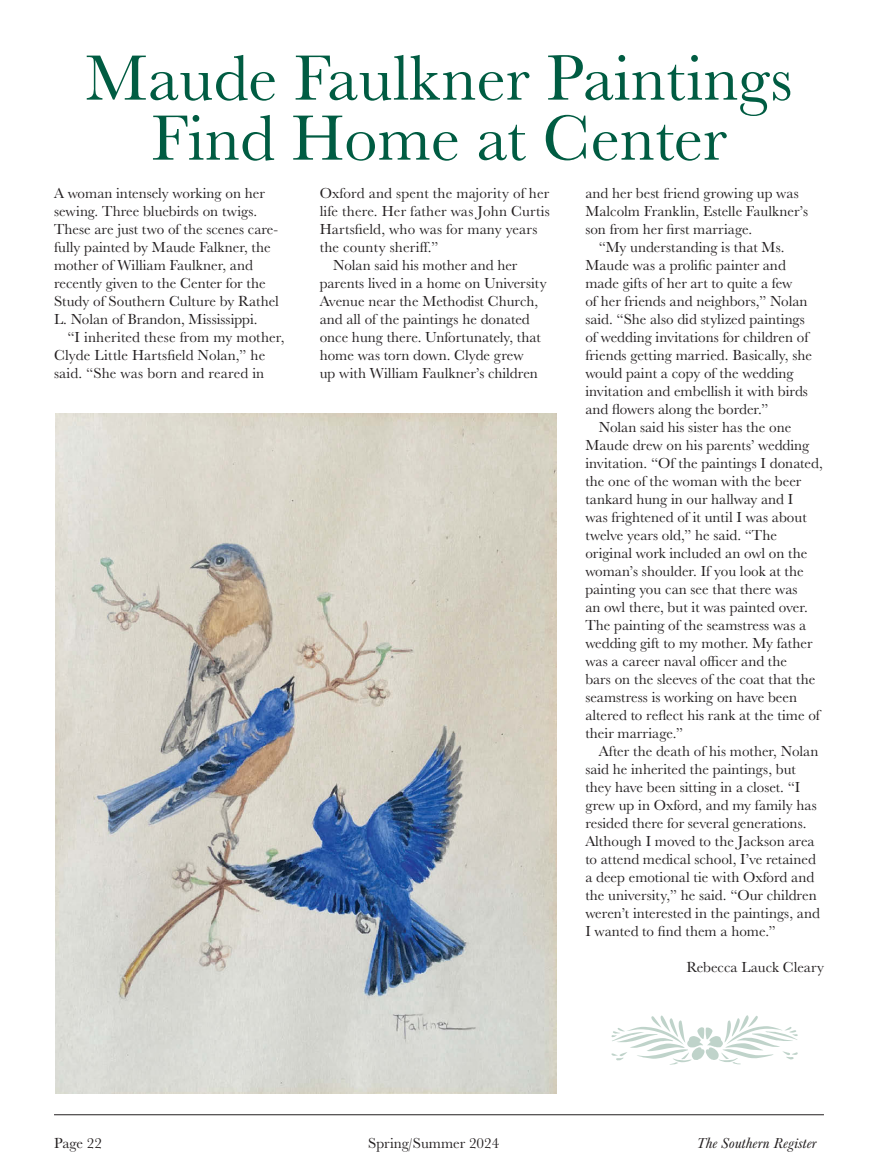
<style>
.page{position:relative;width:878px;height:1175px;background:#fff}
.page>*{position:absolute;margin:0;border:0;box-sizing:border-box;transform-origin:0 0}
.t1{font:66px/60px "Baskerville URW";color:#005c42;text-align:center}
.t2{font:15px/18px "Baskerville URW";color:#231f20}
.t3{font:italic 15px "Baskerville URW";color:#231f20}
</style>
<div class="page">
<hr style="left:54px;top:1114px;width:770px;height:1px;background:#231f20">
<img style="left:56px;top:413px;width:500px;height:681px">
<svg style="left:611px;top:1015px;width:186px;height:49px"></svg>
<h1 class="t1" style="left:85px;top:46px;width:708px">Maude Faulkner Paintings<br>Find Home at Center</h1>
<p class="t2" style="left:54px;top:184px;width:226px">A woman intensely working on her sewing. Three bluebirds on twigs.<br>These are just two of the scenes care&shy;fully painted by Maude Falkner, the mother of William Faulkner, and recently given to the Center for the Study of Southern Culture by Rathel L. Nolan of Brandon, Mississippi.</p>
<p class="t2" style="left:54px;top:328px;width:232px;text-indent:14px">“I inherited these from my mother,<br>Clyde Little Hartsfield Nolan,” he said. “She was born and reared in</p>
<p class="t2" style="left:320px;top:184px;width:231px">Oxford and spent the majority of her</p>
<p class="t2" style="left:320px;top:202px;width:232px">life there. Her father was John Curtis</p>
<p class="t2" style="left:320px;top:220px;width:219px">Hartsfield, who was for many years</p>
<p class="t2" style="left:320px;top:238px;width:120px">the county sheriff.”</p>
<p class="t2" style="left:333px;top:256px;width:186px">Nolan said his mother and her</p>
<p class="t2" style="left:320px;top:274px;width:228px">parents lived in a home on University</p>
<p class="t2" style="left:320px;top:292px;width:220px">Avenue near the Methodist Church,</p>
<p class="t2" style="left:320px;top:310px;width:212px">and all of the paintings he donated</p>
<p class="t2" style="left:320px;top:328px;width:223px">once hung there. Unfortunately, that</p>
<p class="t2" style="left:320px;top:346px;width:205px">home was torn down. Clyde grew</p>
<p class="t2" style="left:320px;top:364px;width:220px">up with William Faulkner’s children</p>
<p class="t2" style="left:585px;top:184px;width:215px">and her best friend growing up was</p>
<p class="t2" style="left:585px;top:202px;width:224px">Malcolm Franklin, Estelle Faulkner’s</p>
<p class="t2" style="left:585px;top:220px;width:168px">son from her first marriage.</p>
<p class="t2" style="left:599px;top:238px;width:187px">“My understanding is that Ms.</p>
<p class="t2" style="left:585px;top:256px;width:202px">Maude was a prolific painter and</p>
<p class="t2" style="left:585px;top:274px;width:209px">made gifts of her art to quite a few</p>
<p class="t2" style="left:585px;top:292px;width:224px">of her friends and neighbors,” Nolan</p>
<p class="t2" style="left:585px;top:310px;width:221px">said. “She also did stylized paintings</p>
<p class="t2" style="left:585px;top:328px;width:225px">of wedding invitations for children of</p>
<p class="t2" style="left:585px;top:346px;width:228px">friends getting married. Basically, she</p>
<p class="t2" style="left:585px;top:364px;width:210px">would paint a copy of the wedding</p>
<p class="t2" style="left:585px;top:382px;width:224px">invitation and embellish it with birds</p>
<p class="t2" style="left:585px;top:400px;width:185px">and flowers along the border.”</p>
<p class="t2" style="left:599px;top:418px;width:194px">Nolan said his sister has the one</p>
<p class="t2" style="left:585px;top:436px;width:225px">Maude drew on his parents’ wedding</p>
<p class="t2" style="left:585px;top:454px;width:239px">invitation. “Of the paintings I donated,</p>
<p class="t2" style="left:585px;top:472px;width:218px">the one of the woman with the beer</p>
<p class="t2" style="left:585px;top:490px;width:209px">tankard hung in our hallway and I</p>
<p class="t2" style="left:585px;top:508px;width:223px">was frightened of it until I was about</p>
<p class="t2" style="left:585px;top:526px;width:193px">twelve years old,” he said. “The</p>
<p class="t2" style="left:585px;top:544px;width:224px">original work included an owl on the</p>
<p class="t2" style="left:585px;top:562px;width:220px">woman’s shoulder. If you look at the</p>
<p class="t2" style="left:585px;top:580px;width:214px">painting you can see that there was</p>
<p class="t2" style="left:585px;top:598px;width:224px">an owl there, but it was painted over.</p>
<p class="t2" style="left:585px;top:616px;width:222px">The painting of the seamstress was a</p>
<p class="t2" style="left:585px;top:634px;width:229px">wedding gift to my mother. My father</p>
<p class="t2" style="left:585px;top:652px;width:203px">was a career naval officer and the</p>
<p class="t2" style="left:585px;top:670px;width:231px">bars on the sleeves of the coat that the</p>
<p class="t2" style="left:585px;top:688px;width:213px">seamstress is working on have been</p>
<p class="t2" style="left:585px;top:706px;width:236px">altered to reflect his rank at the time of</p>
<p class="t2" style="left:585px;top:724px;width:99px">their marriage.”</p>
<p class="t2" style="left:599px;top:742px;width:221px">After the death of his mother, Nolan</p>
<p class="t2" style="left:585px;top:760px;width:212px">said he inherited the paintings, but</p>
<p class="t2" style="left:585px;top:778px;width:216px">they have been sitting in a closet. “I</p>
<p class="t2" style="left:585px;top:796px;width:233px">grew up in Oxford, and my family has</p>
<p class="t2" style="left:585px;top:814px;width:223px">resided there for several generations.</p>
<p class="t2" style="left:585px;top:832px;width:231px">Although I moved to the Jackson area</p>
<p class="t2" style="left:585px;top:850px;width:232px">to attend medical school, I’ve retained</p>
<p class="t2" style="left:585px;top:868px;width:230px">a deep emotional tie with Oxford and</p>
<p class="t2" style="left:585px;top:886px;width:233px">the university,” he said. “Our children</p>
<p class="t2" style="left:585px;top:904px;width:236px">weren’t interested in the paintings, and</p>
<p class="t2" style="left:585px;top:922px;width:192px">I wanted to find them a home.”</p>
<p class="t2" style="left:686px;top:958px;width:139px">Rebecca Lauck Cleary</p>
<p class="t2" style="left:54px;top:1133px;width:49px">Page 22</p>
<p class="t2" style="left:368px;top:1133px;width:132px">Spring/Summer 2024</p>
<p class="t3" style="left:696px;top:1134px;width:121px">The Southern Register</p>
</div>
